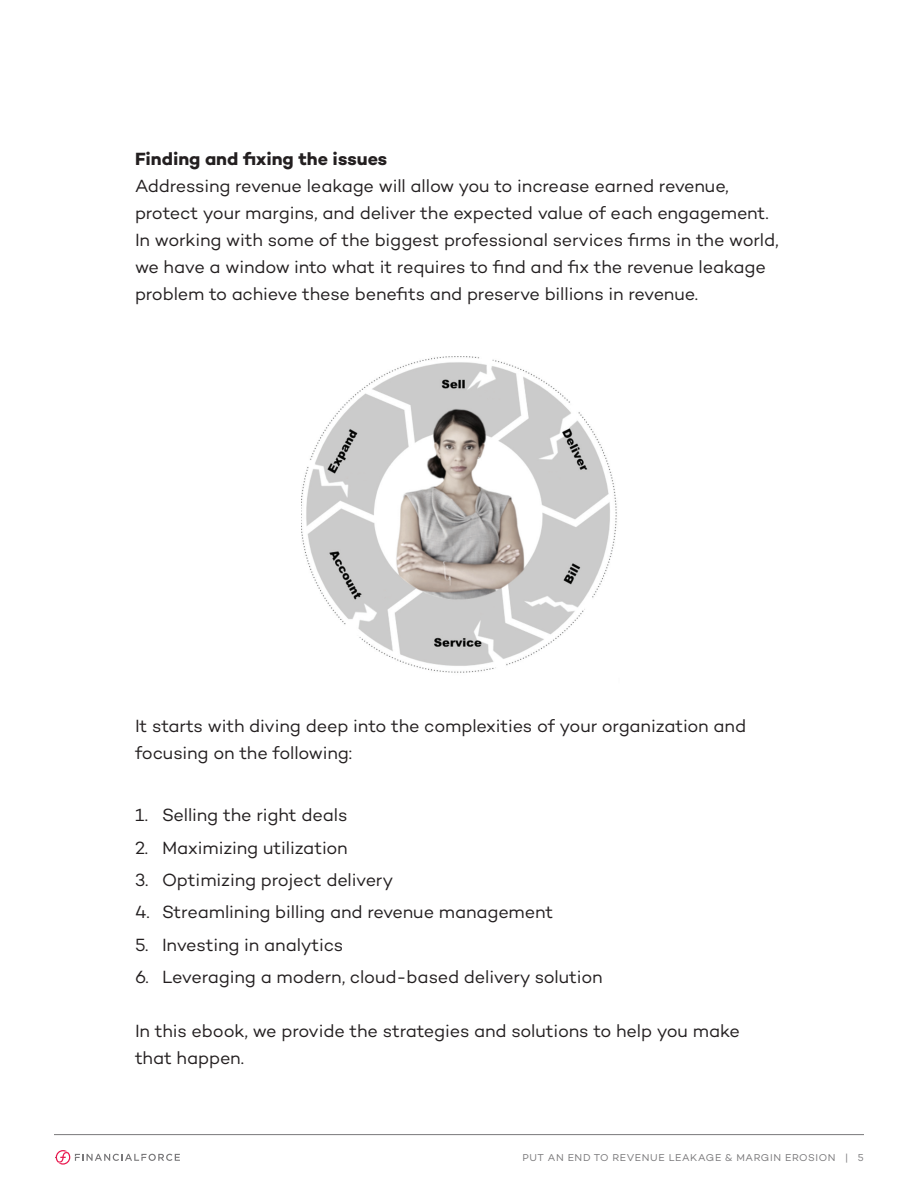
<style>
.page{position:relative;width:918px;height:1188px;background:#fff}
.page>*{position:absolute;margin:0;border:0;box-sizing:border-box;transform-origin:0 0}
.t1{font:18px/27px "Campton";letter-spacing:-.01em;color:#231f20}
.t2{font:700 18px "Campton";color:#231f20}
.t3{font:10.2px "Campton";letter-spacing:.06em;color:#787779}
</style>
<div class="page">
<hr style="left:54px;top:1134px;width:810px;height:1px;background:#787779">
<svg style="left:56px;top:1150px;width:124px;height:15px"></svg>
<img style="left:302px;top:356px;width:315px;height:317px">
<p class="t2" style="left:135px;top:147px;width:254px">Finding and fixing the issues</p>
<p class="t1" style="left:135px;top:172px;width:645px">Addressing revenue leakage will allow you to increase earned revenue, protect your margins, and deliver the expected value of each engagement.<br>In working with some of the biggest professional services firms in the world, we have a window into what it requires to find and fix the revenue leakage problem to achieve these benefits and preserve billions in revenue.</p>
<p class="t1" style="left:135px;top:712px;width:613px">It starts with diving deep into the complexities of your organization and focusing on the following:</p>
<p class="t1" style="left:135px;top:801px;width:214px">1. Selling the right deals</p>
<p class="t1" style="left:135px;top:834px;width:214px">2. Maximizing utilization</p>
<p class="t1" style="left:135px;top:866px;width:260px">3. Optimizing project delivery</p>
<p class="t1" style="left:135px;top:898px;width:420px">4. Streamlining billing and revenue management</p>
<p class="t1" style="left:135px;top:931px;width:210px">5. Investing in analytics</p>
<p class="t1" style="left:135px;top:963px;width:469px">6. Leveraging a modern, cloud-based delivery solution</p>
<p class="t1" style="left:135px;top:1017px;width:606px">In this ebook, we provide the strategies and solutions to help you make that happen.</p>
<p class="t3" style="left:523px;top:1151px;width:343px">PUT AN END TO REVENUE LEAKAGE &amp; MARGIN EROSION | 5</p>
</div>
